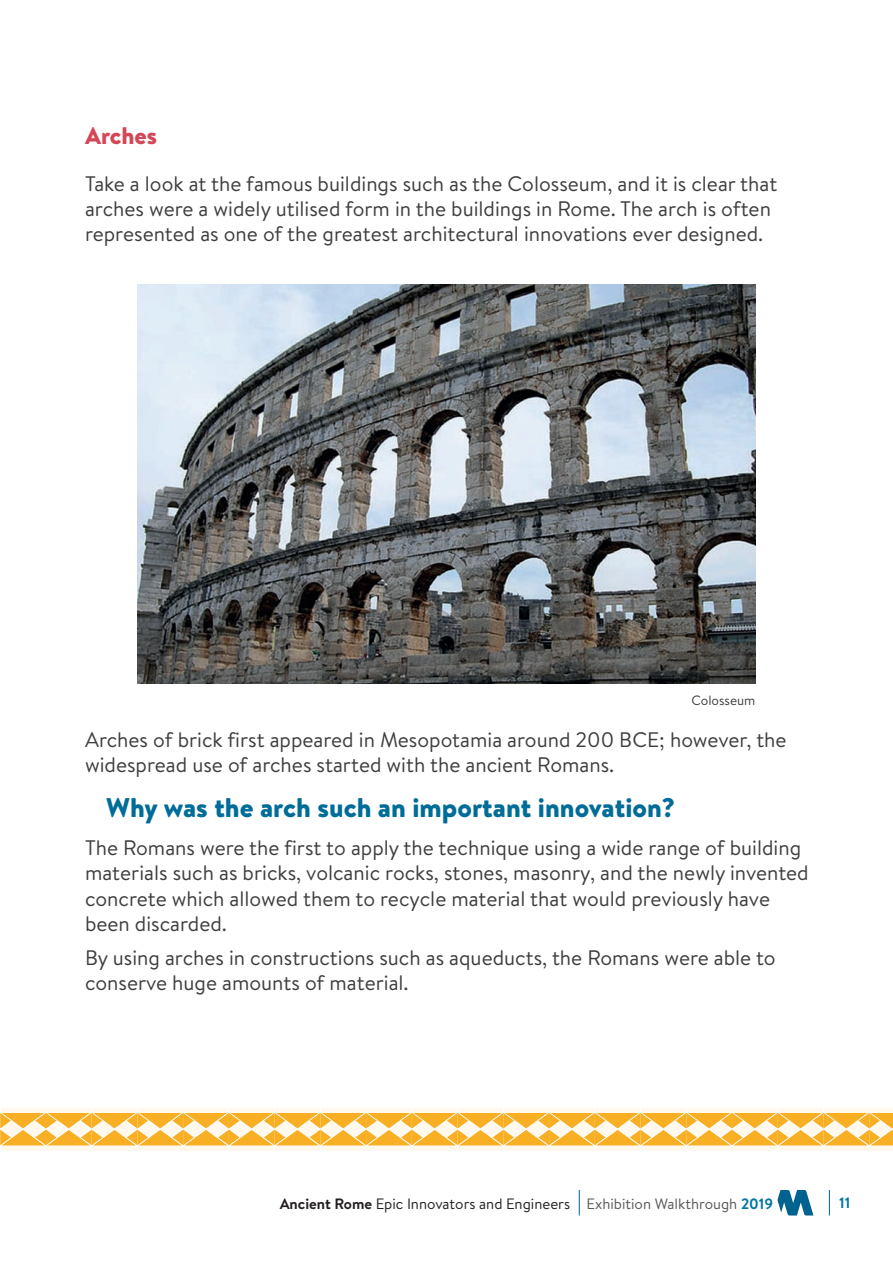
<style>
.page{position:relative;width:893px;height:1263px;background:#fff}
.page>*{position:absolute;margin:0;border:0;box-sizing:border-box;transform-origin:0 0}
.t1{font:900 27px "Brandon Text";color:#006c98}
.t2{font:900 24px "Brandon Text";color:#d54656}
.t3{font:21px/25.2px "Brandon Text";color:#3e3e3f}
.t4{font:15px "Brandon Text";color:#231f20}
.t5{font:700 15px "Brandon Text";color:#0077a1}
.t6{font:13.5px "Brandon Text";color:#3e3e3f}
.s1{font-weight:700}
.s2{color:#57585a}
.s3{font-weight:700;color:#0077a1}
</style>
<div class="page">
<svg style="left:579px;top:1190px;width:1px;height:25px"></svg>
<svg style="left:777px;top:1190px;width:36px;height:25px"></svg>
<img style="left:137px;top:285px;width:618px;height:398px">
<svg style="left:829px;top:1190px;width:1px;height:25px"></svg>
<hr style="left:1px;top:1146px;width:44px;height:4px;background:#fef9ec">
<hr style="left:1px;top:1108px;width:44px;height:4px;background:#fef9ec">
<hr style="left:47px;top:1146px;width:44px;height:4px;background:#fef9ec">
<hr style="left:47px;top:1108px;width:44px;height:4px;background:#fef9ec">
<hr style="left:92px;top:1146px;width:45px;height:4px;background:#fef9ec">
<hr style="left:92px;top:1108px;width:45px;height:4px;background:#fef9ec">
<hr style="left:138px;top:1146px;width:44px;height:4px;background:#fef9ec">
<hr style="left:138px;top:1108px;width:44px;height:4px;background:#fef9ec">
<hr style="left:184px;top:1146px;width:44px;height:4px;background:#fef9ec">
<hr style="left:184px;top:1108px;width:44px;height:4px;background:#fef9ec">
<hr style="left:229px;top:1146px;width:45px;height:4px;background:#fef9ec">
<hr style="left:229px;top:1108px;width:45px;height:4px;background:#fef9ec">
<hr style="left:275px;top:1146px;width:45px;height:4px;background:#fef9ec">
<hr style="left:275px;top:1108px;width:45px;height:4px;background:#fef9ec">
<hr style="left:321px;top:1146px;width:44px;height:4px;background:#fef9ec">
<hr style="left:321px;top:1108px;width:44px;height:4px;background:#fef9ec">
<hr style="left:367px;top:1146px;width:44px;height:4px;background:#fef9ec">
<hr style="left:367px;top:1108px;width:44px;height:4px;background:#fef9ec">
<hr style="left:412px;top:1146px;width:45px;height:4px;background:#fef9ec">
<hr style="left:412px;top:1108px;width:45px;height:4px;background:#fef9ec">
<hr style="left:458px;top:1146px;width:45px;height:4px;background:#fef9ec">
<hr style="left:458px;top:1108px;width:45px;height:4px;background:#fef9ec">
<hr style="left:504px;top:1146px;width:44px;height:4px;background:#fef9ec">
<hr style="left:504px;top:1108px;width:44px;height:4px;background:#fef9ec">
<hr style="left:550px;top:1146px;width:44px;height:4px;background:#fef9ec">
<hr style="left:550px;top:1108px;width:44px;height:4px;background:#fef9ec">
<hr style="left:595px;top:1146px;width:45px;height:4px;background:#fef9ec">
<hr style="left:595px;top:1108px;width:45px;height:4px;background:#fef9ec">
<hr style="left:641px;top:1146px;width:45px;height:4px;background:#fef9ec">
<hr style="left:641px;top:1108px;width:45px;height:4px;background:#fef9ec">
<hr style="left:687px;top:1146px;width:44px;height:4px;background:#fef9ec">
<hr style="left:687px;top:1108px;width:44px;height:4px;background:#fef9ec">
<hr style="left:733px;top:1146px;width:44px;height:4px;background:#fef9ec">
<hr style="left:733px;top:1108px;width:44px;height:4px;background:#fef9ec">
<hr style="left:778px;top:1146px;width:45px;height:4px;background:#fef9ec">
<hr style="left:778px;top:1108px;width:45px;height:4px;background:#fef9ec">
<hr style="left:824px;top:1146px;width:44px;height:4px;background:#fef9ec">
<hr style="left:824px;top:1108px;width:44px;height:4px;background:#fef9ec">
<svg style="left:0;top:1113px;width:893px;height:32px;background:#fac868"></svg>
<hr style="left:870px;top:1146px;width:23px;height:4px;background:#fef9ec">
<hr style="left:870px;top:1108px;width:23px;height:4px;background:#fef9ec">
<p class="t2" style="left:85px;top:119px;width:74px">Arches</p>
<p class="t3" style="left:85px;top:170px;width:694px">Take a look at the famous buildings such as the Colosseum, and it is clear that arches were a widely utilised form in the buildings in Rome. The arch is often represented as one of the greatest architectural innovations ever designed.</p>
<p class="t6" style="left:691px;top:691px;width:66px">Colosseum</p>
<p class="t3" style="left:85px;top:726px;width:703px">Arches of brick first appeared in Mesopotamia around 200 BCE; however, the widespread use of arches started with the ancient Romans.</p>
<p class="t1" style="left:106px;top:789px;width:570px">Why was the arch such an important innovation?</p>
<p class="t3" style="left:85px;top:835px;width:725px">The Romans were the first to apply the technique using a wide range of building materials such as bricks, volcanic rocks, stones, masonry, and the newly invented concrete which allowed them to recycle material that would previously have been discarded.</p>
<p class="t3" style="left:85px;top:944px;width:692px">By using arches in constructions such as aqueducts, the Romans were able to conserve huge amounts of material.</p>
<p class="t4" style="left:280px;top:1193px;width:495px"><span class="s1">Ancient Rome</span> Epic Innovators and Engineers <span class="s2">Exhibition Walkthrough</span> <span class="s3">2019</span></p>
<p class="t5" style="left:839px;top:1192px;width:13px">11</p>
</div>
